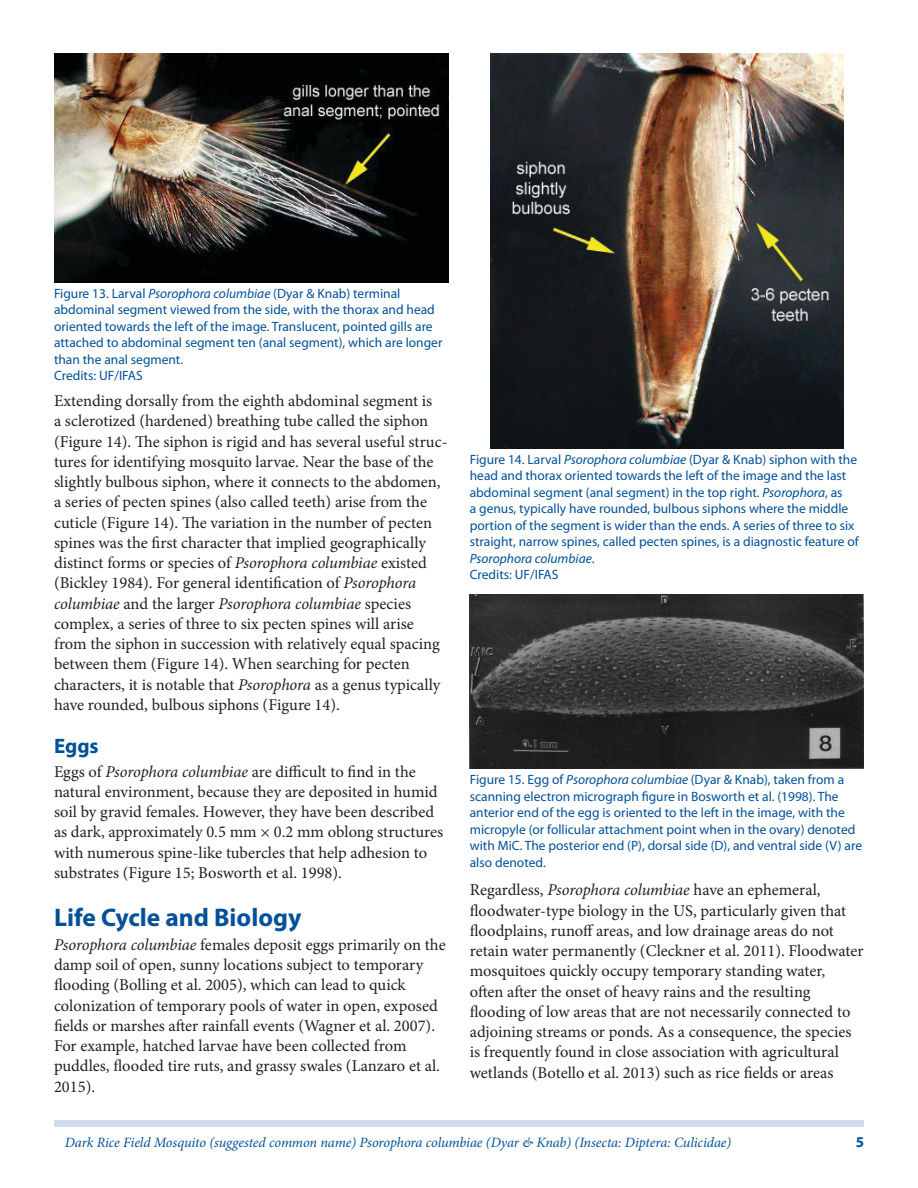
<style>
.page{position:relative;width:918px;height:1188px;background:#fff}
.page>*{position:absolute;margin:0;border:0;box-sizing:border-box;transform-origin:0 0}
.SectionHeading0{font:700 25.5px "Myriad Pro";color:#01519a}
.SectionHeading1{font:700 21px "Myriad Pro";color:#01519a}
.Paragraph{font:16.5px/20.2px "Minion Pro";color:#231f20}
.t1{font:700 15px "Myriad Pro";color:#01519a}
.RunningTitleItalics{font:italic 14.25px "Minion Pro";letter-spacing:-.01em;color:#01519a}
.t2{font:13.5px/16.5px "Myriad Pro";color:#01519a}
.s1{font-style:italic}
</style>
<div class="page">
<div style="left:54px;top:1120px;width:810px;height:7px;background:#d0deeb"></div>
<img style="left:54px;top:54px;width:394px;height:228px">
<img style="left:491px;top:54px;width:352px;height:394px">
<img style="left:470px;top:594px;width:394px;height:175px">
<p class="t2" style="left:54px;top:285px;width:390px">Figure 13. Larval <span class="s1">Psorophora columbiae</span> (Dyar &amp; Knab) terminal abdominal segment viewed from the side, with the thorax and head oriented towards the left of the image. Translucent, pointed gills are attached to abdominal segment ten (anal segment), which are longer than the anal segment.<br>Credits: UF/IFAS</p>
<p class="Paragraph" style="left:54px;top:391px;width:395px">Extending dorsally from the eighth abdominal segment is<br>a sclerotized (hardened) breathing tube called the siphon (Figure 14). The siphon is rigid and has several useful struc&shy;tures for identifying mosquito larvae. Near the base of the slightly bulbous siphon, where it connects to the abdomen, a series of pecten spines (also called teeth) arise from the cuticle (Figure 14). The variation in the number of pecten spines was the first character that implied geographically distinct forms or species of <span class="s1">Psorophora columbiae</span> existed (Bickley 1984). For general identification of <span class="s1">Psorophora columbiae</span> and the larger <span class="s1">Psorophora columbiae</span> species complex, a series of three to six pecten spines will arise from the siphon in succession with relatively equal spacing between them (Figure 14). When searching for pecten characters, it is notable that <span class="s1">Psorophora</span> as a genus typically have rounded, bulbous siphons (Figure 14).</p>
<p class="SectionHeading1" style="left:54px;top:732px;width:46px">Eggs</p>
<p class="Paragraph" style="left:54px;top:761px;width:391px">Eggs of <span class="s1">Psorophora columbiae</span> are difficult to find in the natural environment, because they are deposited in humid soil by gravid females. However, they have been described as dark, approximately 0.5 mm × 0.2 mm oblong structures with numerous spine-like tubercles that help adhesion to substrates (Figure 15; Bosworth et al. 1998).</p>
<p class="SectionHeading0" style="left:54px;top:901px;width:249px">Life Cycle and Biology</p>
<p class="Paragraph" style="left:54px;top:935px;width:393px"><span class="s1">Psorophora columbiae</span> females deposit eggs primarily on the damp soil of open, sunny locations subject to temporary flooding (Bolling et al. 2005), which can lead to quick colonization of temporary pools of water in open, exposed fields or marshes after rainfall events (Wagner et al. 2007).<br>For example, hatched larvae have been collected from puddles, flooded tire ruts, and grassy swales (Lanzaro et al.<br>2015).</p>
<p class="t2" style="left:470px;top:451px;width:391px">Figure 14. Larval <span class="s1">Psorophora columbiae</span> (Dyar &amp; Knab) siphon with the head and thorax oriented towards the left of the image and the last abdominal segment (anal segment) in the top right. <span class="s1">Psorophora</span>, as<br>a genus, typically have rounded, bulbous siphons where the middle portion of the segment is wider than the ends. A series of three to six straight, narrow spines, called pecten spines, is a diagnostic feature of <span class="s1">Psorophora columbiae</span>.<br>Credits: UF/IFAS</p>
<p class="t2" style="left:470px;top:771px;width:394px">Figure 15. Egg of <span class="s1">Psorophora columbiae</span> (Dyar &amp; Knab), taken from a scanning electron micrograph figure in Bosworth et al. (1998). The anterior end of the egg is oriented to the left in the image, with the micropyle (or follicular attachment point when in the ovary) denoted with MiC. The posterior end (P), dorsal side (D), and ventral side (V) are also denoted.</p>
<p class="Paragraph" style="left:470px;top:880px;width:395px">Regardless, <span class="s1">Psorophora columbiae</span> have an ephemeral, floodwater-type biology in the US, particularly given that floodplains, runoff areas, and low drainage areas do not retain water permanently (Cleckner et al. 2011). Floodwater mosquitoes quickly occupy temporary standing water,<br>often after the onset of heavy rains and the resulting flooding of low areas that are not necessarily connected to adjoining streams or ponds. As a consequence, the species is frequently found in close association with agricultural wetlands (Botello et al. 2013) such as rice fields or areas</p>
<p class="RunningTitleItalics" style="left:65px;top:1133px;width:668px">Dark Rice Field Mosquito (suggested common name) Psorophora columbiae (Dyar &amp; Knab) (Insecta: Diptera: Culicidae)</p>
<p class="t1" style="left:856px;top:1133px;width:10px">5</p>
</div>
